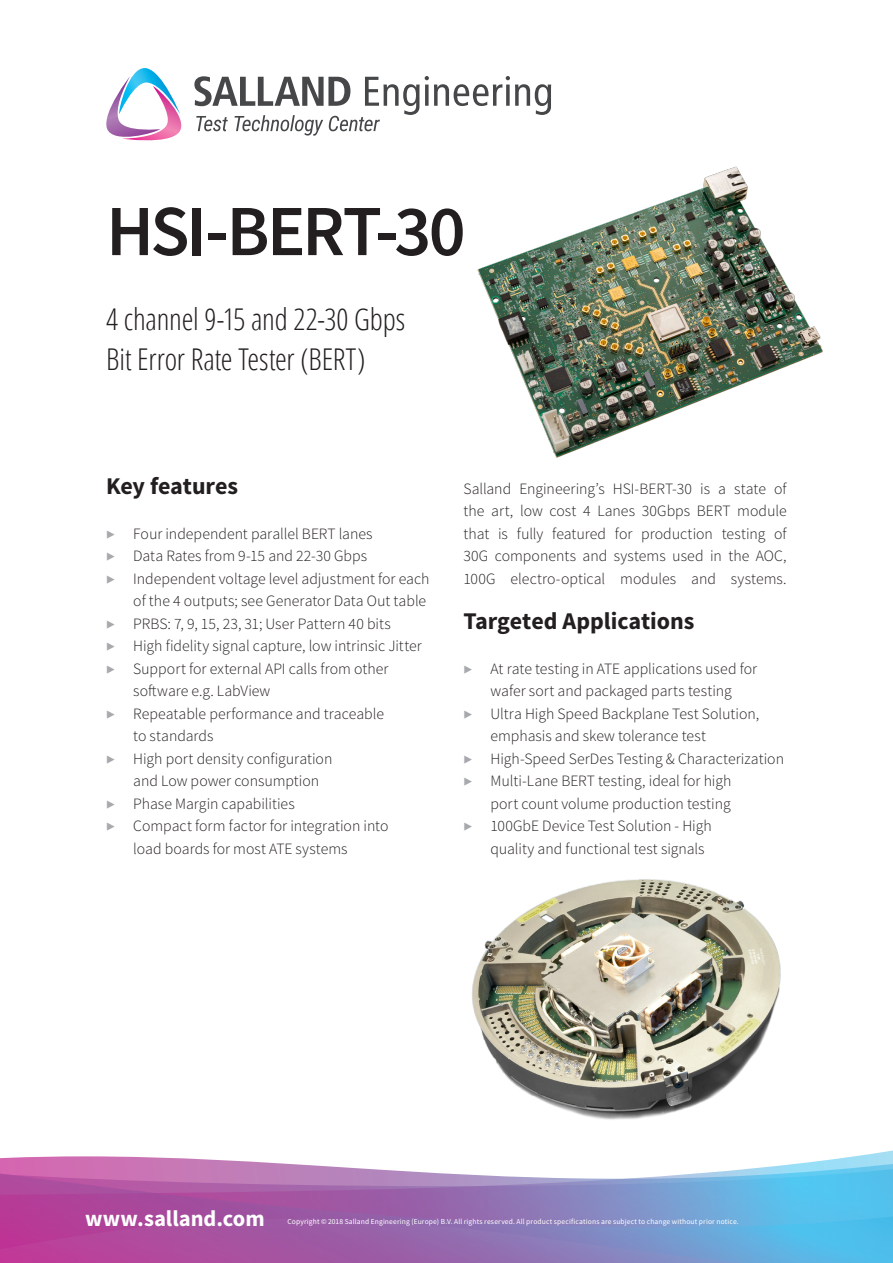
<style>
.page{position:relative;width:893px;height:1263px;background:#fff}
.page>*{position:absolute;margin:0;border:0;box-sizing:border-box;transform-origin:0 0}
.t1{font:600 72px "Source Sans Pro";letter-spacing:-.035em;color:#231f20}
.Subtitle{font:300 condensed 30px/40.5px "Open Sans";letter-spacing:-.01em;color:#231f20}
.Headline_Text{font:700 24px "Source Sans Pro";letter-spacing:-.005em;color:#231f20}
.t2{font:700 22.5px "Source Sans Pro";color:#fff}
.Floating_Text{font:300 15.75px/22.5px "Source Sans Pro";color:#231f20}
.t3{font:7.5px "Source Sans Pro";letter-spacing:.02em;color:#fff}
.s1{color:#a8a9ad}
</style>
<div class="page">
<svg style="left:0;top:1150px;width:893px;height:13px"></svg>
<svg style="left:0;top:1163px;width:893px;height:100px;background:#9881be"></svg>
<svg style="left:106px;top:68px;width:445px;height:73px"></svg>
<img style="left:472px;top:879px;width:309px;height:241px">
<img style="left:477px;top:166px;width:346px;height:292px">
<p class="t1" style="left:106px;top:186px;width:361px">HSI-BERT-30</p>
<p class="Subtitle" style="left:106px;top:297px;width:300px">4 channel 9-15 and 22-30 Gbps<br>Bit Error Rate Tester (BERT)</p>
<p class="Headline_Text" style="left:106px;top:470px;width:133px">Key features</p>
<p class="Floating_Text" style="left:106px;top:522px;width:268px"><span class="s1">▶</span> Four independent parallel BERT lanes</p>
<p class="Floating_Text" style="left:106px;top:545px;width:262px"><span class="s1">▶</span> Data Rates from 9-15 and 22-30 Gbps</p>
<p class="Floating_Text" style="left:106px;top:567px;width:325px;text-align:right"><span class="s1">▶</span> Independent voltage level adjustment for each of the 4 outputs; see Generator Data Out table</p>
<p class="Floating_Text" style="left:106px;top:612px;width:286px"><span class="s1">▶</span> PRBS: 7, 9, 15, 23, 31; User Pattern 40 bits</p>
<p class="Floating_Text" style="left:106px;top:635px;width:317px"><span class="s1">▶</span> High fidelity signal capture, low intrinsic Jitter</p>
<p class="Floating_Text" style="left:133px;top:657px;width:257px;text-indent:-27px"><span class="s1">▶</span> Support for external API calls from other software e.g. LabView</p>
<p class="Floating_Text" style="left:133px;top:702px;width:252px;text-indent:-27px"><span class="s1">▶</span> Repeatable performance and traceable to standards</p>
<p class="Floating_Text" style="left:133px;top:747px;width:201px;text-indent:-27px"><span class="s1">▶</span> High port density configuration and Low power consumption</p>
<p class="Floating_Text" style="left:106px;top:792px;width:190px"><span class="s1">▶</span> Phase Margin capabilities</p>
<p class="Floating_Text" style="left:133px;top:815px;width:257px;text-indent:-27px"><span class="s1">▶</span> Compact form factor for integration into load boards for most ATE systems</p>
<p class="Floating_Text" style="left:463px;top:477px;width:325px;text-align:justify">Salland Engineering’s HSI-BERT-30 is a state of the art, low cost 4 Lanes 30Gbps BERT module that is fully featured for production testing of 30G components and systems used in the AOC, 100G electro-optical modules and systems.</p>
<p class="Headline_Text" style="left:463px;top:605px;width:232px">Targeted Applications</p>
<p class="Floating_Text" style="left:463px;top:657px;width:295px;text-align:center"><span class="s1">▶</span> At rate testing in ATE applications used for wafer sort and packaged parts testing</p>
<p class="Floating_Text" style="left:490px;top:702px;width:270px;text-indent:-27px"><span class="s1">▶</span> Ultra High Speed Backplane Test Solution, emphasis and skew tolerance test</p>
<p class="Floating_Text" style="left:463px;top:747px;width:322px"><span class="s1">▶</span> High-Speed SerDes Testing &amp; Characterization</p>
<p class="Floating_Text" style="left:463px;top:770px;width:269px;text-align:right"><span class="s1">▶</span> Multi-Lane BERT testing, ideal for high port count volume production testing</p>
<p class="Floating_Text" style="left:490px;top:815px;width:223px;text-indent:-27px"><span class="s1">▶</span> 100GbE Device Test Solution - High quality and functional test signals</p>
<h3 class="t2" style="left:85px;top:1204px;width:181px">www.salland.com</h3>
<p class="t3" style="left:287px;top:1217px;width:453px">Copyright © 2018 Salland Engineering (Europe) B.V. All rights reserved. All product specifications are subject to change without prior notice.</p>
</div>
